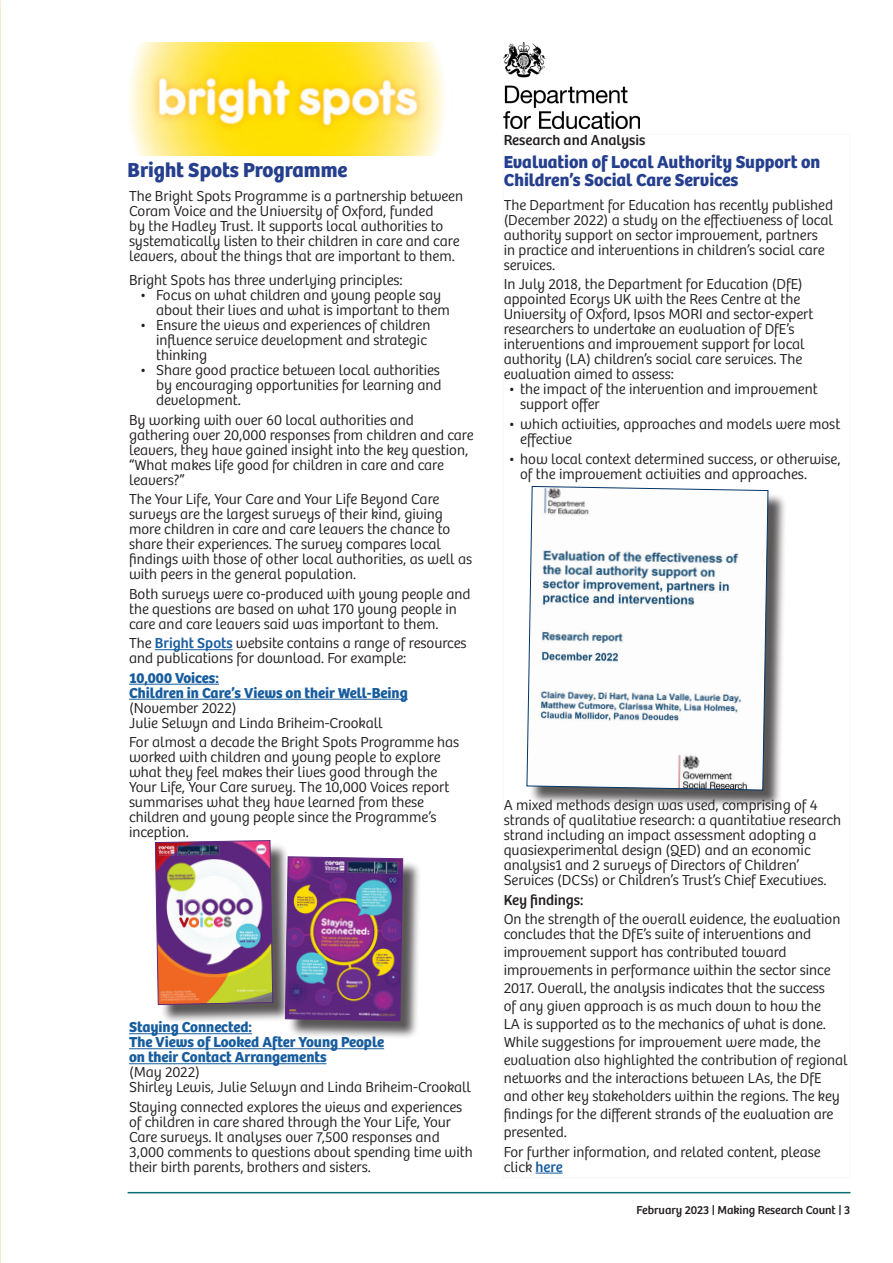
<style>
.page{position:relative;width:893px;height:1263px;background:#fff}
.page>*{position:absolute;margin:0;border:0;box-sizing:border-box;transform-origin:0 0}
.t1{font:700 21px "Bree";color:#253f8e}
.t2{font:700 18px/18px "Bree";color:#253f8e}
.C_W_P_EntryTitle{font:300 15px/15px "Bree";color:#231f20}
.C_W_P_EntryTitle-2{font:700 15px/15px "Bree";color:#175d9e}
.C_W_P_EntryTitle-3{font:15px "Bree";color:#231f20}
.t3{font:12px "Bree";color:#231f20}
.s1{font-weight:400;color:#175d9e}
.s2{font-weight:300;color:#231f20}
</style>
<div class="page">
<hr style="left:128px;top:1192px;width:722px;height:1px;background:#0d6c72">
<hr style="left:0;top:0;width:1px;height:1263px;background:#f9ebc8">
<hr style="left:0;top:0;width:4px;height:272px;background:#231f20;opacity:.5">
<svg style="left:536px;top:1173px;width:27px;height:1px"></svg>
<div style="left:529px;top:488px;width:258px;height:321px;background:#231f20;opacity:.75"></div>
<svg style="left:526px;top:486px;width:243px;height:305px"></svg>
<img style="left:503px;top:43px;width:137px;height:86px">
<hr style="left:155px;top:649px;width:78px;height:1px;background:#175d9e">
<hr style="left:129px;top:684px;width:90px;height:1px;background:#175d9e">
<hr style="left:129px;top:699px;width:279px;height:1px;background:#175d9e">
<hr style="left:129px;top:1033px;width:123px;height:1px;background:#175d9e">
<hr style="left:129px;top:1048px;width:255px;height:1px;background:#175d9e">
<hr style="left:129px;top:1063px;width:198px;height:1px;background:#175d9e">
<img style="left:130px;top:43px;width:314px;height:112px">
<div style="left:157px;top:842px;width:135px;height:181px;background:#231f20;opacity:.75"></div>
<img style="left:155px;top:840px;width:119px;height:165px">
<div style="left:287px;top:859px;width:135px;height:180px;background:#231f20;opacity:.75"></div>
<img style="left:285px;top:856px;width:118px;height:165px">
<p class="t1" style="left:128px;top:157px;width:221px">Bright Spots Programme</p>
<p class="C_W_P_EntryTitle" style="left:129px;top:189px;width:336px">The Bright Spots Programme is a partnership between Coram Voice and the University of Oxford, funded<br>by the Hadley Trust. It supports local authorities to systematically listen to their children in care and care leavers, about the things that are important to them.</p>
<p class="C_W_P_EntryTitle" style="left:129px;top:273px;width:275px">Bright Spots has three underlying principles:</p>
<p class="C_W_P_EntryTitle" style="left:156px;top:288px;width:295px;text-indent:-16px">• Focus on what children and young people say about their lives and what is important to them</p>
<p class="C_W_P_EntryTitle" style="left:156px;top:318px;width:276px;text-indent:-16px">• Ensure the views and experiences of children influence service development and strategic thinking</p>
<p class="C_W_P_EntryTitle" style="left:156px;top:363px;width:287px;text-align:justify;text-indent:-16px">• Share good practice between local authorities by encouraging opportunities for learning and development.</p>
<p class="C_W_P_EntryTitle" style="left:129px;top:412px;width:346px">By working with over 60 local authorities and gathering over 20,000 responses from children and care leavers, they have gained insight into the key question, “What makes life good for children in care and care leavers?”</p>
<p class="C_W_P_EntryTitle" style="left:129px;top:492px;width:345px">The Your Life, Your Care and Your Life Beyond Care surveys are the largest surveys of their kind, giving more children in care and care leavers the chance to share their experiences. The survey compares local findings with those of other local authorities, as well as with peers in the general population.</p>
<p class="C_W_P_EntryTitle" style="left:129px;top:586px;width:343px">Both surveys were co-produced with young people and the questions are based on what 170 young people in care and care leavers said was important to them.</p>
<p class="C_W_P_EntryTitle" style="left:129px;top:636px;width:339px">The <span class="s1">Bright Spots</span> website contains a range of resources and publications for download. For example:</p>
<p class="C_W_P_EntryTitle-2" style="left:129px;top:670px;width:280px">10,000 Voices:<br>Children in Care’s Views on their Well-Being <span class="s2">(November 2022)<br>Julie Selwyn and Linda Briheim-Crookall</span></p>
<p class="C_W_P_EntryTitle" style="left:129px;top:735px;width:332px">For almost a decade the Bright Spots Programme has worked with children and young people to explore what they feel makes their lives good through the Your Life, Your Care survey. The 10,000 Voices report summarises what they have learned from these children and young people since the Programme’s inception.</p>
<p class="C_W_P_EntryTitle-2" style="left:129px;top:1020px;width:344px">Staying Connected:<br>The Views of Looked After Young People<br>on their Contact Arrangements<br><span class="s2">(May 2022)<br>Shirley Lewis, Julie Selwyn and Linda Briheim-Crookall</span></p>
<p class="C_W_P_EntryTitle" style="left:129px;top:1099px;width:345px">Staying connected explores the views and experiences of children in care shared through the Your Life, Your Care surveys. It analyses over 7,500 responses and 3,000 comments to questions about spending time with their birth parents, brothers and sisters.</p>
<p class="C_W_P_EntryTitle-3" style="left:504px;top:132px;width:143px">Research and Analysis</p>
<p class="t2" style="left:504px;top:153px;width:318px">Evaluation of Local Authority Support on<br>Children’s Social Care Services</p>
<p class="C_W_P_EntryTitle" style="left:504px;top:198px;width:331px">The Department for Education has recently published (December 2022) a study on the effectiveness of local authority support on sector improvement, partners in practice and interventions in children’s social care services.</p>
<p class="C_W_P_EntryTitle" style="left:504px;top:277px;width:311px">In July 2018, the Department for Education (DfE) appointed Ecorys UK with the Rees Centre at the University of Oxford, Ipsos MORI and sector-expert researchers to undertake an evaluation of DfE’s interventions and improvement support for local authority (LA) children’s social care services. The evaluation aimed to assess:</p>
<p class="C_W_P_EntryTitle" style="left:520px;top:382px;width:299px;text-indent:-12px">• the impact of the intervention and improvement support offer</p>
<p class="C_W_P_EntryTitle" style="left:520px;top:417px;width:322px;text-indent:-12px">• which activities, approaches and models were most effective</p>
<p class="C_W_P_EntryTitle" style="left:520px;top:451px;width:322px;text-indent:-12px">• how local context determined success, or otherwise, of the improvement activities and approaches.</p>
<p class="C_W_P_EntryTitle" style="left:504px;top:798px;width:339px">A mixed methods design was used, comprising of 4 strands of qualitative research: a quantitative research strand including an impact assessment adopting a quasiexperimental design (QED) and an economic analysis1 and 2 surveys of Directors of Children’ Services (DCSs) or Children’s Trust’s Chief Executives.</p>
<p class="C_W_P_EntryTitle-3" style="left:504px;top:891px;width:81px">Key findings:</p>
<p class="C_W_P_EntryTitle" style="left:504px;top:912px;width:338px">On the strength of the overall evidence, the evaluation concludes that the DfE’s suite of interventions and</p>
<p class="C_W_P_EntryTitle" style="left:504px;top:943px;width:346px;line-height:18px">improvement support has contributed toward improvements in performance within the sector since 2017. Overall, the analysis indicates that the success<br>of any given approach is as much down to how the<br>LA is supported as to the mechanics of what is done.<br>While suggestions for improvement were made, the evaluation also highlighted the contribution of regional networks and the interactions between LAs, the DfE and other key stakeholders within the regions. The key findings for the different strands of the evaluation are presented.</p>
<p class="C_W_P_EntryTitle" style="left:504px;top:1144px;width:318px">For further information, and related content, please click <span class="s1">here</span></p>
<p class="t3" style="left:636px;top:1203px;width:215px">February 2023 | Making Research Count | 3</p>
</div>
